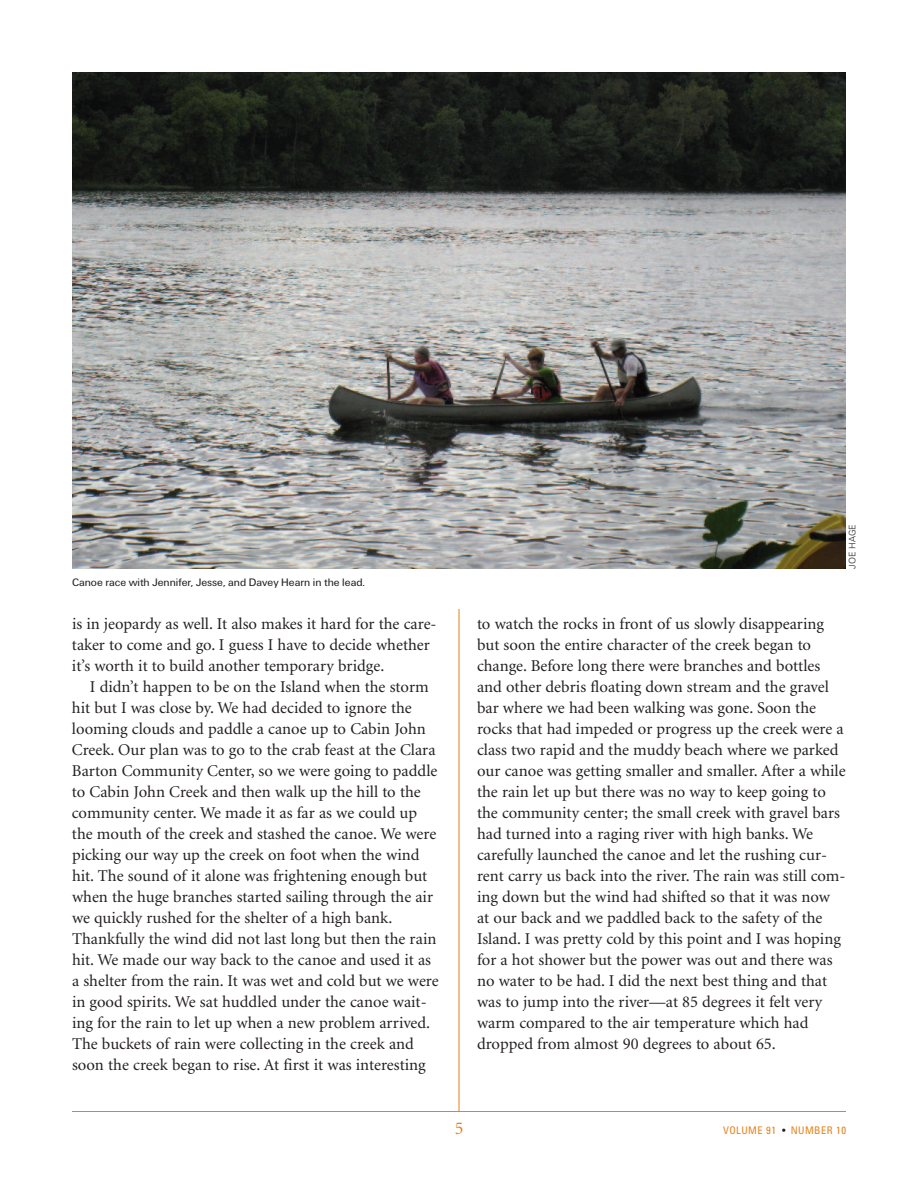
<style>
.page{position:relative;width:918px;height:1188px;background:#fff}
.page>*{position:absolute;margin:0;border:0;box-sizing:border-box;transform-origin:0 0}
.t1{font:18px "Minion";color:#e6811b}
.t2{font:16.5px/21px "Minion";color:#231f20}
.t3{font:11.25px "U55";color:#231f20}
.t4{font:condensed 10.5px "Univers";letter-spacing:.045em;color:#e6811b}
.t5{font:300 9px "Univers";color:#231f20}
.s1{color:#231f20}
</style>
<div class="page">
<hr style="left:459px;top:72px;width:1px;height:1040px;background:#e6811b">
<hr style="left:72px;top:1111px;width:774px;height:1px;background:#e6811b">
<div style="left:72px;top:532px;width:774px;height:77px;background:#fff"></div>
<img style="left:72px;top:72px;width:774px;height:497px">
<p class="t3" style="left:72px;top:579px;width:295px">Canoe race with Jennifer, Jesse, and Davey Hearn in the lead.</p>
<p class="t2" style="left:72px;top:615px;width:366px">is in jeopardy as well. It also makes it hard for the care&shy;taker to come and go. I guess I have to decide whether it’s worth it to build another temporary bridge.</p>
<p class="t2" style="left:72px;top:678px;width:368px;text-indent:18px">I didn’t happen to be on the Island when the storm hit but I was close by. We had decided to ignore the looming clouds and paddle a canoe up to Cabin John Creek. Our plan was to go to the crab feast at the Clara Barton Community Center, so we were going to paddle to Cabin John Creek and then walk up the hill to the community center. We made it as far as we could up the mouth of the creek and stashed the canoe. We were picking our way up the creek on foot when the wind hit. The sound of it alone was frightening enough but when the huge branches started sailing through the air we quickly rushed for the shelter of a high bank.<br>Thankfully the wind did not last long but then the rain hit. We made our way back to the canoe and used it as a shelter from the rain. It was wet and cold but we were in good spirits. We sat huddled under the canoe wait&shy;ing for the rain to let up when a new problem arrived.<br>The buckets of rain were collecting in the creek and soon the creek began to rise. At first it was interesting</p>
<p class="t5" style="left:849px;top:569px;width:46px;rotate:-90deg">JOE HAGE</p>
<p class="t2" style="left:477px;top:615px;width:370px">to watch the rocks in front of us slowly disappearing but soon the entire character of the creek began to change. Before long there were branches and bottles and other debris floating down stream and the gravel bar where we had been walking was gone. Soon the rocks that had impeded or progress up the creek were a class two rapid and the muddy beach where we parked our canoe was getting smaller and smaller. After a while the rain let up but there was no way to keep going to the community center; the small creek with gravel bars had turned into a raging river with high banks. We carefully launched the canoe and let the rushing cur&shy;rent carry us back into the river. The rain was still com&shy;ing down but the wind had shifted so that it was now at our back and we paddled back to the safety of the Island. I was pretty cold by this point and I was hoping for a hot shower but the power was out and there was no water to be had. I did the next best thing and that was to jump into the river—at 85 degrees it felt very warm compared to the air temperature which had dropped from almost 90 degrees to about 65.</p>
<p class="t1" style="left:455px;top:1121px;width:10px">5</p>
<p class="t4" style="left:723px;top:1126px;width:124px">VOLUME 91 <span class="s1">•</span> NUMBER 10</p>
</div>
